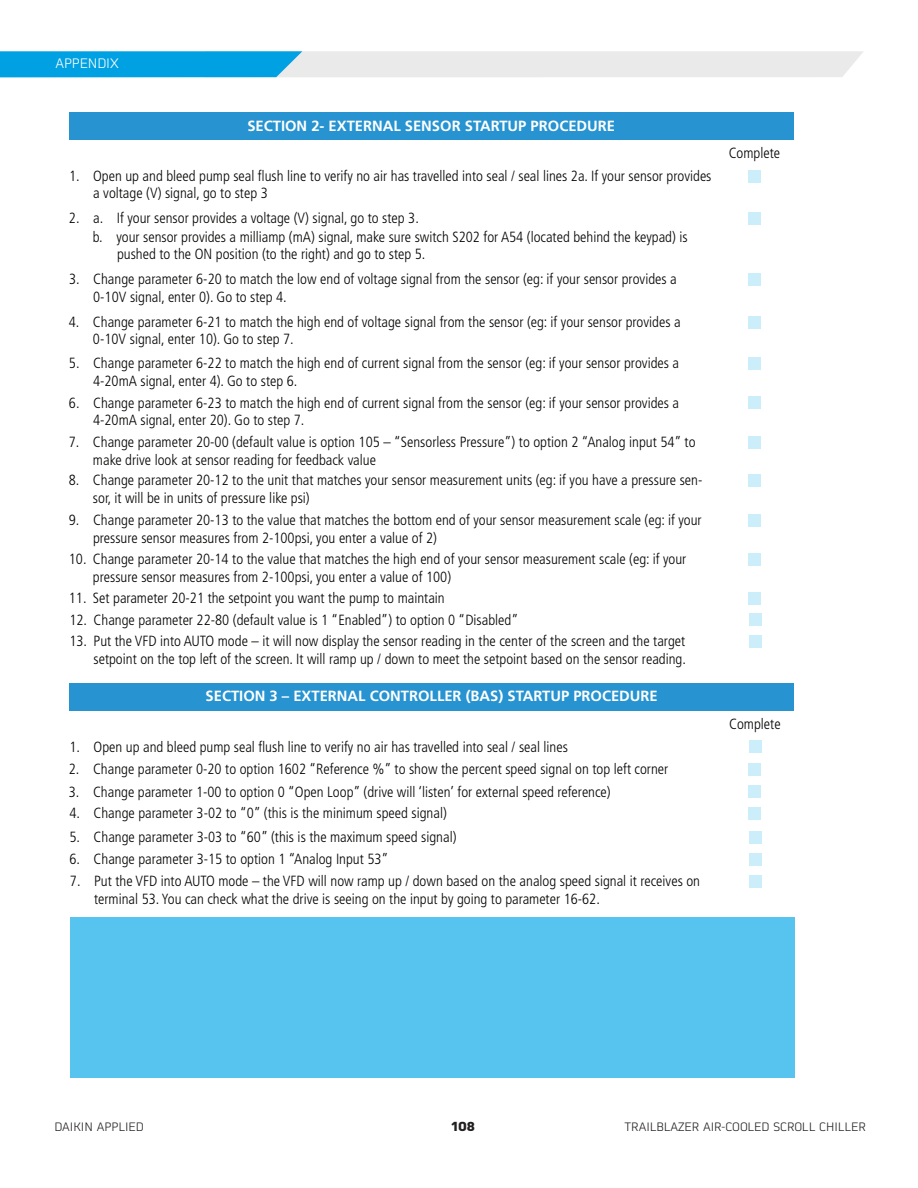
<style>
.page{position:relative;width:918px;height:1188px;background:#fff}
.page>*{position:absolute;margin:0;border:0;box-sizing:border-box;transform-origin:0 0}
.t1{font:300 condensed 14.7px/17.7px "Frutiger LT Std";color:#040503}
.t2{font:700 14.7px "Frutiger LT Std";color:#fff}
.t3{font:300 13.5px "Martian B Thai";color:#fff}
.t4{font:700 13.5px "Martian B Thai";color:#231f20}
.t5{font:300 12px "Martian B Thai";color:#231f20}
</style>
<div class="page">
<svg style="left:0;top:51px;width:863px;height:26px;background:#9cd2e8"></svg>
<div style="left:69px;top:112px;width:725px;height:28px;background:#2793d1"></div>
<div style="left:69px;top:683px;width:725px;height:27px;background:#2793d1"></div>
<div style="left:749px;top:613px;width:12px;height:13px;background:#ccedfa"></div>
<div style="left:749px;top:635px;width:12px;height:13px;background:#ccedfa"></div>
<div style="left:748px;top:763px;width:13px;height:13px;background:#ccedfa"></div>
<div style="left:748px;top:786px;width:13px;height:12px;background:#ccedfa"></div>
<div style="left:748px;top:807px;width:13px;height:13px;background:#ccedfa"></div>
<div style="left:749px;top:831px;width:12px;height:13px;background:#ccedfa"></div>
<div style="left:749px;top:853px;width:12px;height:13px;background:#ccedfa"></div>
<div style="left:749px;top:875px;width:13px;height:13px;background:#ccedfa"></div>
<div style="left:748px;top:170px;width:13px;height:13px;background:#ccedfa"></div>
<div style="left:748px;top:212px;width:13px;height:13px;background:#ccedfa"></div>
<div style="left:748px;top:273px;width:13px;height:13px;background:#ccedfa"></div>
<div style="left:748px;top:316px;width:13px;height:13px;background:#ccedfa"></div>
<div style="left:748px;top:357px;width:13px;height:13px;background:#ccedfa"></div>
<div style="left:748px;top:396px;width:13px;height:13px;background:#ccedfa"></div>
<div style="left:748px;top:436px;width:13px;height:13px;background:#ccedfa"></div>
<div style="left:748px;top:474px;width:13px;height:13px;background:#ccedfa"></div>
<div style="left:748px;top:514px;width:13px;height:13px;background:#ccedfa"></div>
<div style="left:748px;top:553px;width:13px;height:13px;background:#ccedfa"></div>
<div style="left:748px;top:592px;width:13px;height:12px;background:#ccedfa"></div>
<div style="left:749px;top:740px;width:12px;height:13px;background:#ccedfa"></div>
<div style="left:70px;top:917px;width:724px;height:161px;background:#57c3ef"></div>
<p class="t3" style="left:56px;top:53px;width:17px">APPENDI</p>
<p class="t3" style="left:110px;top:53px;width:10px">X</p>
<p class="t2" style="left:247px;top:117px;width:369px">SECTION 2- EXTERNAL SENSOR STARTUP PROCEDURE</p>
<p class="t1" style="left:93px;top:167px;width:620px;text-indent:-24px">1. Open up and bleed pump seal flush line to verify no air has travelled into seal / seal lines 2a. If your sensor provides a voltage (V) signal, go to step 3</p>
<p class="t1" style="left:69px;top:209px;width:351px">2. a. If your sensor provides a voltage (V) signal, go to step 3.</p>
<p class="t1" style="left:117px;top:228px;width:572px;text-indent:-24px">b. your sensor provides a milliamp (mA) signal, make sure switch S202 for A54 (located behind the keypad) is pushed to the ON position (to the right) and go to step 5.</p>
<p class="t1" style="left:93px;top:271px;width:585px;text-indent:-24px">3. Change parameter 6-20 to match the low end of voltage signal from the sensor (eg: if your sensor provides a<br>0-10V signal, enter 0). Go to step 4.</p>
<p class="t1" style="left:93px;top:313px;width:589px;text-indent:-24px">4. Change parameter 6-21 to match the high end of voltage signal from the sensor (eg: if your sensor provides a<br>0-10V signal, enter 10). Go to step 7.</p>
<p class="t1" style="left:93px;top:354px;width:588px;text-indent:-24px">5. Change parameter 6-22 to match the high end of current signal from the sensor (eg: if your sensor provides a<br>4-20mA signal, enter 4). Go to step 6.</p>
<p class="t1" style="left:93px;top:394px;width:588px;text-indent:-24px">6. Change parameter 6-23 to match the high end of current signal from the sensor (eg: if your sensor provides a<br>4-20mA signal, enter 20). Go to step 7.</p>
<p class="t1" style="left:93px;top:433px;width:604px;text-indent:-24px">7. Change parameter 20-00 (default value is option 105 – “Sensorless Pressure”) to option 2 “Analog input 54” to make drive look at sensor reading for feedback value</p>
<p class="t1" style="left:93px;top:472px;width:611px;text-indent:-24px">8. Change parameter 20-12 to the unit that matches your sensor measurement units (eg: if you have a pressure sen&shy;sor, it will be in units of pressure like psi)</p>
<p class="t1" style="left:93px;top:511px;width:610px;text-indent:-24px">9. Change parameter 20-13 to the value that matches the bottom end of your sensor measurement scale (eg: if your pressure sensor measures from 2-100psi, you enter a value of 2)</p>
<p class="t1" style="left:93px;top:550px;width:595px;text-indent:-24px">10. Change parameter 20-14 to the value that matches the high end of your sensor measurement scale (eg: if your pressure sensor measures from 2-100psi, you enter a value of 100)</p>
<p class="t1" style="left:69px;top:589px;width:377px">11. Set parameter 20-21 the setpoint you want the pump to maintain</p>
<p class="t1" style="left:69px;top:611px;width:451px">12. Change parameter 22-80 (default value is 1 “Enabled”) to option 0 “Disabled”</p>
<p class="t1" style="left:69px;top:632px;width:618px;text-align:right">13. Put the VFD into AUTO mode – it will now display the sensor reading in the center of the screen and the target setpoint on the top left of the screen. It will ramp up / down to meet the setpoint based on the sensor reading.</p>
<p class="t2" style="left:206px;top:688px;width:454px">SECTION 3 – EXTERNAL CONTROLLER (BAS) STARTUP PROCEDURE</p>
<p class="t1" style="left:70px;top:738px;width:500px">1. Open up and bleed pump seal flush line to verify no air has travelled into seal / seal lines</p>
<p class="t1" style="left:69px;top:760px;width:601px">2. Change parameter 0-20 to option 1602 “Reference %” to show the percent speed signal on top left corner</p>
<p class="t1" style="left:69px;top:783px;width:543px">3. Change parameter 1-00 to option 0 “Open Loop” (drive will ‘listen’ for external speed reference)</p>
<p class="t1" style="left:69px;top:805px;width:379px">4. Change parameter 3-02 to “0” (this is the minimum speed signal)</p>
<p class="t1" style="left:69px;top:828px;width:389px">5. Change parameter 3-03 to “60” (this is the maximum speed signal)</p>
<p class="t1" style="left:69px;top:851px;width:321px">6. Change parameter 3-15 to option 1 “Analog Input 53”</p>
<p class="t1" style="left:94px;top:873px;width:607px;text-indent:-24px">7. Put the VFD into AUTO mode – the VFD will now ramp up / down based on the analog speed signal it receives on terminal 53. You can check what the drive is seeing on the input by going to parameter 16-62.</p>
<p class="t1" style="left:729px;top:145px;width:53px">Complete</p>
<p class="t1" style="left:729px;top:716px;width:53px">Complete</p>
<p class="t5" style="left:54px;top:1118px;width:91px">DAIKIN APPLIED</p>
<p class="t4" style="left:450px;top:1115px;width:26px">108</p>
<p class="t5" style="left:624px;top:1118px;width:243px">TRAILBLAZER AIR-COOLED SCROLL CHILLER</p>
</div>
